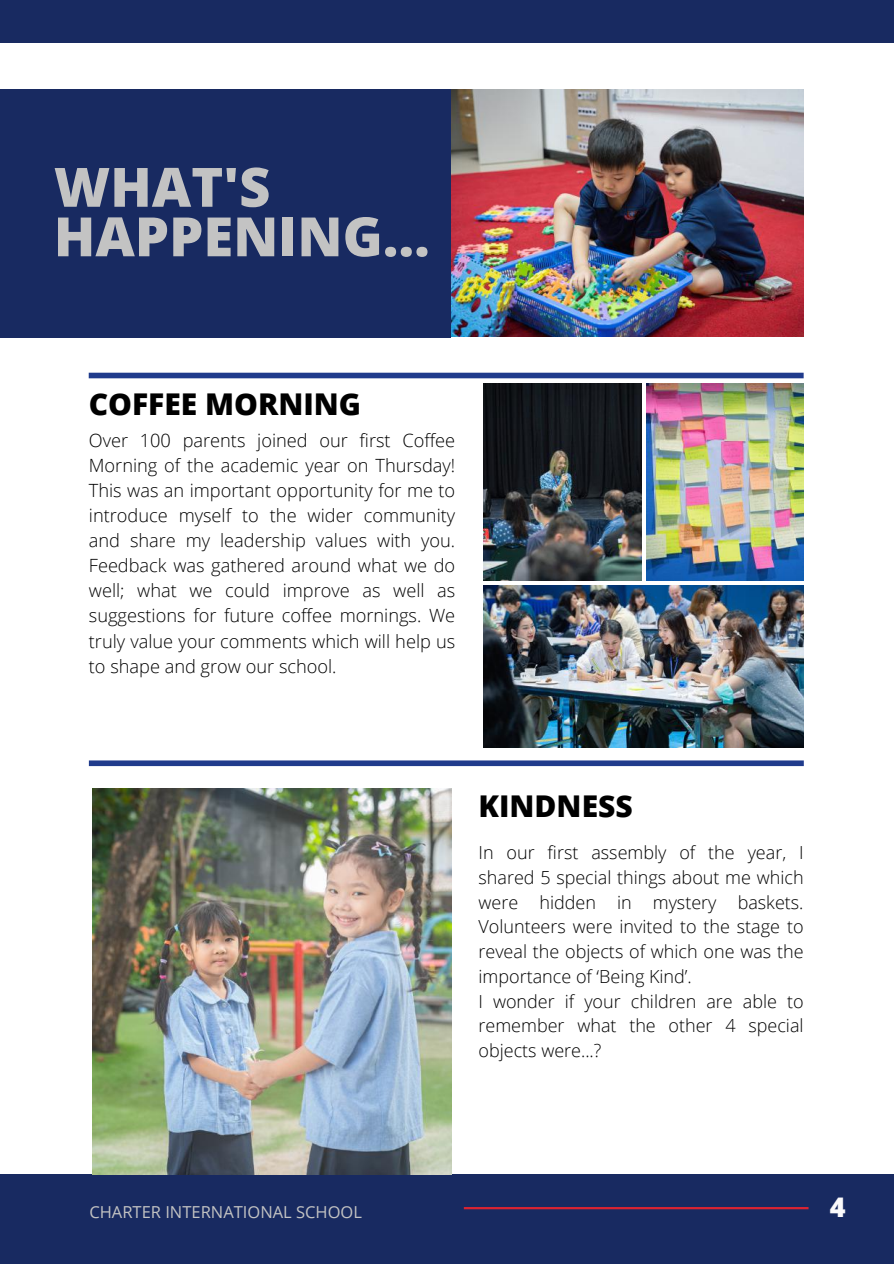
<style>
.page{position:relative;width:894px;height:1264px;background:#fff}
.page>*{position:absolute;margin:0;border:0;box-sizing:border-box;transform-origin:0 0}
.t1{font:800 54.3px/49.5px "Open Sans";color:#c3c3c3}
.t2{font:800 30px "Open Sans";color:#000}
.t3{font:800 27px "Open Sans";color:#fbfafb}
.t4{font:300 18.15px/25px "Open Sans";color:#000;text-align:justify}
.t5{font:300 18px/24.8px "Open Sans";color:#000}
.t6{font:16.5px "Open Sans";color:#c3c3c3}
</style>
<div class="page">
<div style="left:0;top:1174px;width:893px;height:89px;background:#182a61"></div>
<img style="left:450px;top:89px;width:353px;height:248px">
<div style="left:0;top:89px;width:450px;height:248px;background:#182a61"></div>
<div style="left:89px;top:373px;width:714px;height:5px;background:#203b8c"></div>
<div style="left:89px;top:760px;width:714px;height:6px;background:#203b8c"></div>
<img style="left:93px;top:788px;width:358px;height:386px">
<hr style="left:463px;top:1206px;width:345px;height:3px;background:#d92332">
<div style="left:0;top:0;width:893px;height:43px;background:#182a61"></div>
<img style="left:483px;top:585px;width:320px;height:162px">
<img style="left:483px;top:383px;width:158px;height:197px">
<img style="left:646px;top:383px;width:157px;height:197px">
<h1 class="t1" style="left:54px;top:161px;width:377px">WHAT'S<br>HAPPENING...</h1>
<h2 class="t2" style="left:89px;top:383px;width:274px">COFFEE MORNING</h2>
<p class="t4" style="left:89px;top:427px;width:368px">Over 100 parents joined our first Coffee Morning of the academic year on Thursday!<br>This was an important opportunity for me to introduce myself to the wider community and share my leadership values with you.<br>Feedback was gathered around what we do well; what we could improve as well as suggestions for future coffee mornings. We truly value your comments which will help us to shape and grow our school.</p>
<h2 class="t2" style="left:478px;top:785px;width:156px">KINDNESS</h2>
<p class="t5" style="left:478px;top:839px;width:326px">In our first assembly of the year, I shared 5 special things about me which were hidden in mystery baskets.<br>Volunteers were invited to the stage to reveal the objects of which one was the importance of ‘Being Kind’.<br>I wonder if your children are able to remember what the other 4 special objects were...?</p>
<p class="t6" style="left:89px;top:1199px;width:274px">CHARTER INTERNATIONAL SCHOOL</p>
<h3 class="t3" style="left:829px;top:1187px;width:17px">4</h3>
</div>
